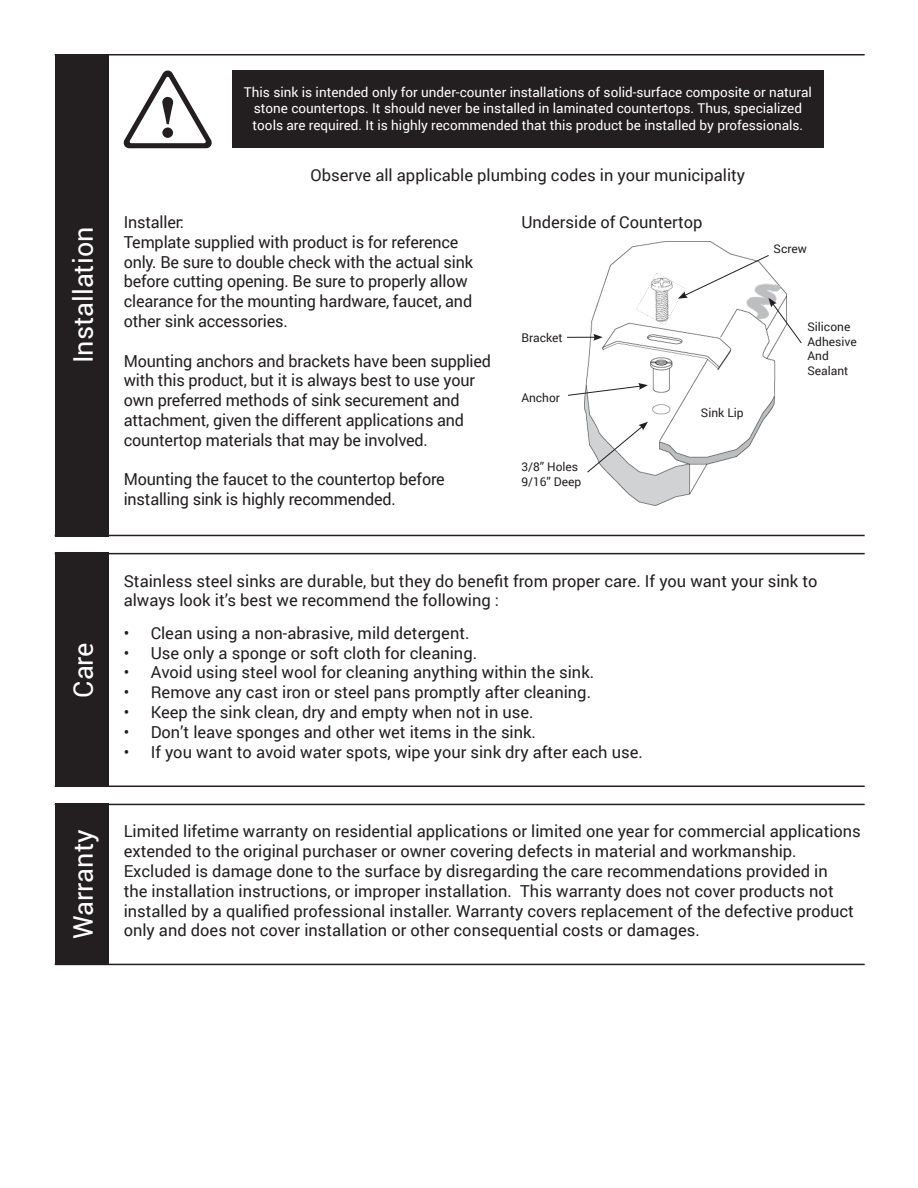
<style>
.page{position:relative;width:918px;height:1188px;background:#fff}
.page>*{position:absolute;margin:0;border:0;box-sizing:border-box;transform-origin:0 0}
.t1{font:27px "Roboto";color:#fff}
.t2{font:16.5px/19.8px "Roboto";color:#231f20}
.t3{font:13.5px/16.2px "Roboto";color:#fff;text-align:center}
.t4{font:12px "Roboto";color:#231f20}
</style>
<div class="page">
<hr style="left:55px;top:553px;width:810px;height:1px;background:#231f20">
<hr style="left:55px;top:786px;width:810px;height:1px;background:#231f20">
<div style="left:55px;top:553px;width:54px;height:234px;background:#231f20"></div>
<hr style="left:55px;top:804px;width:810px;height:1px;background:#231f20">
<hr style="left:55px;top:964px;width:810px;height:1px;background:#231f20">
<div style="left:55px;top:804px;width:54px;height:161px;background:#231f20"></div>
<hr style="left:55px;top:54px;width:810px;height:2px;background:#231f20">
<hr style="left:55px;top:535px;width:810px;height:1px;background:#231f20">
<div style="left:55px;top:54px;width:54px;height:482px;background:#231f20"></div>
<svg style="left:123px;top:70px;width:89px;height:78px"></svg>
<div style="left:162px;top:127px;width:11px;height:11px;background:#231f20;border-radius:50%"></div>
<div style="left:232px;top:70px;width:592px;height:78px;background:#231f20"></div>
<img style="left:584px;top:242px;width:192px;height:263px">
<svg style="left:586px;top:422px;width:62px;height:51px"></svg>
<svg style="left:568px;top:383px;width:80px;height:13px"></svg>
<svg style="left:567px;top:334px;width:36px;height:7px"></svg>
<svg style="left:678px;top:254px;width:124px;height:90px"></svg>
<p class="t1" style="left:64px;top:363px;width:138px;rotate:-90deg">Installation</p>
<p class="t1" style="left:64px;top:698px;width:57px;rotate:-90deg">Care</p>
<p class="t3" style="left:244px;top:84px;width:569px">This sink is intended only for under-counter installations of solid-surface composite or natural stone countertops. It should never be installed in laminated countertops. Thus, specialized tools are required. It is highly recommended that this product be installed by professionals.</p>
<p class="t2" style="left:311px;top:165px;width:436px">Observe all applicable plumbing codes in your municipality</p>
<p class="t2" style="left:124px;top:212px;width:62px">Installer:</p>
<p class="t2" style="left:124px;top:231px;width:351px">Template supplied with product is for reference only. Be sure to double check with the actual sink before cutting opening. Be sure to properly allow clearance for the mounting hardware, faucet, and other sink accessories.</p>
<p class="t2" style="left:124px;top:350px;width:369px">Mounting anchors and brackets have been supplied with this product, but it is always best to use your own preferred methods of sink securement and attachment, given the different applications and countertop materials that may be involved.</p>
<p class="t2" style="left:124px;top:469px;width:323px">Mounting the faucet to the countertop before installing sink is highly recommended.</p>
<p class="t2" style="left:521px;top:212px;width:183px">Underside of Countertop</p>
<p class="t4" style="left:521px;top:329px;width:43px">Bracket</p>
<p class="t4" style="left:521px;top:389px;width:40px">Anchor</p>
<p class="t4" style="left:521px;top:458px;width:58px">3/8” Holes</p>
<p class="t4" style="left:521px;top:473px;width:62px">9/16” Deep</p>
<p class="t4" style="left:701px;top:404px;width:44px">Sink Lip</p>
<p class="t4" style="left:774px;top:240px;width:35px">Screw</p>
<p class="t4" style="left:807px;top:319px;width:44px">Silicone</p>
<p class="t4" style="left:807px;top:333px;width:51px">Adhesive</p>
<p class="t4" style="left:807px;top:347px;width:23px">And</p>
<p class="t4" style="left:807px;top:362px;width:43px">Sealant</p>
<p class="t2" style="left:124px;top:570px;width:695px">Stainless steel sinks are durable, but they do benefit from proper care. If you want your sink to always look it’s best we recommend the following :</p>
<p class="t2" style="left:124px;top:622px;width:347px">• Clean using a non-abrasive, mild detergent.</p>
<p class="t2" style="left:124px;top:642px;width:355px">• Use only a sponge or soft cloth for cleaning.</p>
<p class="t2" style="left:124px;top:662px;width:472px">• Avoid using steel wool for cleaning anything within the sink.</p>
<p class="t2" style="left:124px;top:682px;width:469px">• Remove any cast iron or steel pans promptly after cleaning.</p>
<p class="t2" style="left:124px;top:702px;width:411px">• Keep the sink clean, dry and empty when not in use.</p>
<p class="t2" style="left:124px;top:721px;width:414px">• Don’t leave sponges and other wet items in the sink.</p>
<p class="t2" style="left:124px;top:741px;width:521px">• If you want to avoid water spots, wipe your sink dry after each use.</p>
<p class="t1" style="left:64px;top:939px;width:111px;rotate:-90deg">Warranty</p>
<p class="t2" style="left:124px;top:821px;width:739px">Limited lifetime warranty on residential applications or limited one year for commercial applications extended to the original purchaser or owner covering defects in material and workmanship.<br>Excluded is damage done to the surface by disregarding the care recommendations provided in<br>the installation instructions, or improper installation. This warranty does not cover products not installed by a qualified professional installer. Warranty covers replacement of the defective product only and does not cover installation or other consequential costs or damages.</p>
</div>
